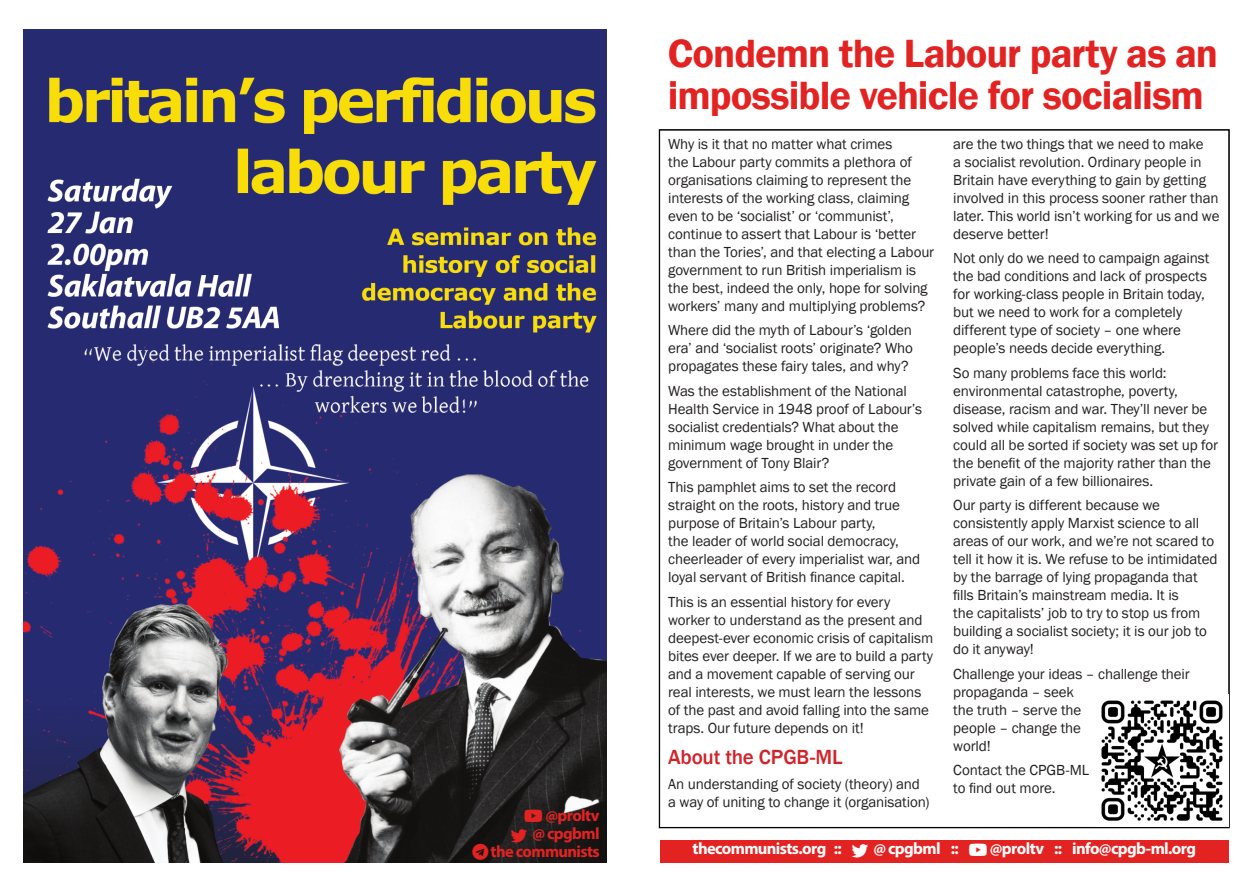
<style>
.page{position:relative;width:1259px;height:893px;background:#fff}
.page>*{position:absolute;margin:0;border:0;box-sizing:border-box;transform-origin:0 0}
.CPGB_leaflet_text{font:600 40.5px/42px "Franklin Gothic";letter-spacing:-.025em;color:#e32322}
.CPGB_leaflet_text-2{font:500 21px "Franklin Gothic";letter-spacing:-.01em;color:#d1232a}
.CPGB_leaflet_subheader{font:700 16.5px "Myriad Pro";letter-spacing:-.035em;color:#fff}
.CPGB_leaflet_subheader-2{font:700 16.5px "Myriad Pro";letter-spacing:-.035em;color:#e32322}
.CPGB_leaflet_text-3{font:15px/18px "Franklin Gothic";letter-spacing:-.01em;color:#231f20}
</style>
<div class="page">
<img style="left:23px;top:30px;width:583px;height:832px">
<div style="left:660px;top:840px;width:568px;height:22px;background:#e32322"></div>
<img style="left:1101px;top:700px;width:122px;height:121px">
<svg style="left:525px;top:810px;width:17px;height:12px"></svg>
<svg style="left:511px;top:829px;width:16px;height:13px"></svg>
<svg style="left:472px;top:844px;width:16px;height:16px"></svg>
<p class="CPGB_leaflet_subheader-2" style="left:524px;top:805px;width:77px">□◆▼◆ @proltv</p>
<p class="CPGB_leaflet_subheader-2" style="left:511px;top:823px;width:90px">▼▼▼ @ cpgbml</p>
<p class="CPGB_leaflet_subheader-2" style="left:490px;top:841px;width:111px">the communists</p>
<p class="CPGB_leaflet_text" style="left:668px;top:33px;width:552px">Condemn the Labour party as an impossible vehicle for socialism</p>
<p class="CPGB_leaflet_text-3" style="left:668px;top:135px;width:267px">Why is it that no matter what crimes<br>the Labour party commits a plethora of organisations claiming to represent the interests of the working class, claiming even to be ‘socialist’ or ‘communist’, continue to assert that Labour is ‘better than the Tories’, and that electing a Labour government to run British imperialism is the best, indeed the only, hope for solving workers’ many and multiplying problems?</p>
<p class="CPGB_leaflet_text-3" style="left:668px;top:322px;width:246px;text-align:justify">Where did the myth of Labour’s ‘golden era’ and ‘socialist roots’ originate? Who propagates these fairy tales, and why?</p>
<p class="CPGB_leaflet_text-3" style="left:668px;top:382px;width:255px">Was the establishment of the National Health Service in 1948 proof of Labour’s socialist credentials? What about the minimum wage brought in under the government of Tony Blair?</p>
<p class="CPGB_leaflet_text-3" style="left:668px;top:479px;width:254px">This pamphlet aims to set the record straight on the roots, history and true purpose of Britain’s Labour party,<br>the leader of world social democracy, cheerleader of every imperialist war, and loyal servant of British finance capital.</p>
<p class="CPGB_leaflet_text-3" style="left:668px;top:593px;width:267px">This is an essential history for every worker to understand as the present and deepest-ever economic crisis of capitalism bites ever deeper. If we are to build a party and a movement capable of serving our real interests, we must learn the lessons of the past and avoid falling into the same traps. Our future depends on it!</p>
<p class="CPGB_leaflet_text-2" style="left:668px;top:744px;width:176px">About the CPGB-ML</p>
<p class="CPGB_leaflet_text-3" style="left:668px;top:775px;width:263px">An understanding of society (theory) and a way of uniting to change it (organisation)</p>
<p class="CPGB_leaflet_text-3" style="left:953px;top:135px;width:268px">are the two things that we need to make<br>a socialist revolution. Ordinary people in Britain have everything to gain by getting involved in this process sooner rather than later. This world isn’t working for us and we deserve better!</p>
<p class="CPGB_leaflet_text-3" style="left:953px;top:250px;width:258px">Not only do we need to campaign against the bad conditions and lack of prospects for working-class people in Britain today, but we need to work for a completely different type of society – one where people’s needs decide everything.</p>
<p class="CPGB_leaflet_text-3" style="left:953px;top:364px;width:266px">So many problems face this world: environmental catastrophe, poverty, disease, racism and war. They’ll never be solved while capitalism remains, but they could all be sorted if society was set up for the benefit of the majority rather than the private gain of a few billionaires.</p>
<p class="CPGB_leaflet_text-3" style="left:953px;top:497px;width:266px">Our party is different because we consistently apply Marxist science to all areas of our work, and we’re not scared to tell it how it is. We refuse to be intimidated by the barrage of lying propaganda that fills Britain’s mainstream media. It is<br>the capitalists’ job to try to stop us from building a socialist society; it is our job to do it anyway!</p>
<p class="CPGB_leaflet_text-3" style="left:953px;top:665px;width:238px">Challenge your ideas – challenge their propaganda – seek<br>the truth – serve the<br>people – change the<br>world!</p>
<p class="CPGB_leaflet_text-3" style="left:953px;top:761px;width:137px">Contact the CPGB-ML to find out more.</p>
<p class="CPGB_leaflet_subheader" style="left:692px;top:838px;width:505px">thecommunists.org :: ▼▼▼ @ cpgbml :: □◆▼◆ @proltv :: info@cpgb-ml.org</p>
</div>
